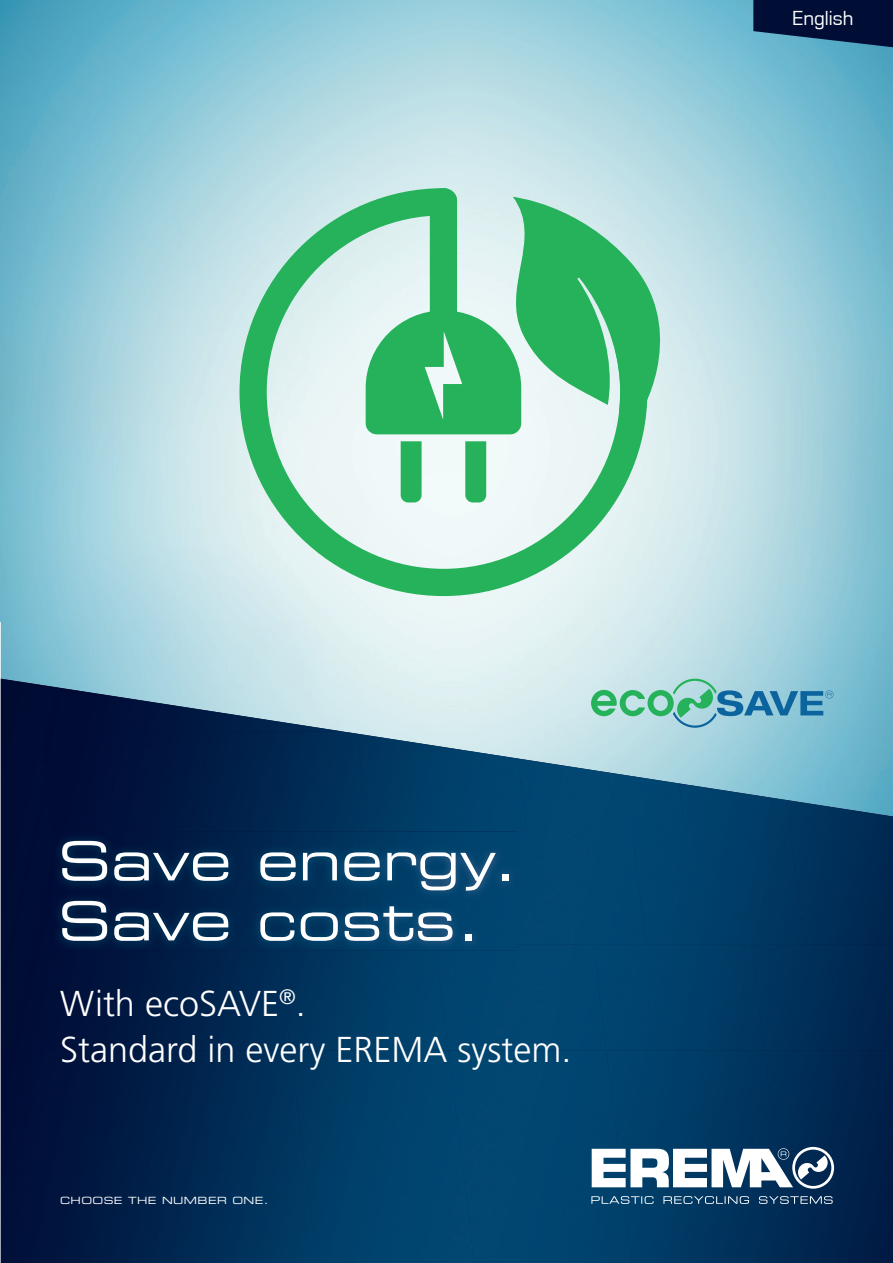
<style>
.page{position:relative;width:893px;height:1263px;background:#fff}
.page>*{position:absolute;margin:0;border:0;box-sizing:border-box;transform-origin:0 0}
.t1{font:54px/60px "Eurostile Extended Two";color:#fff}
.t2{font:300 36px/46.5px "Frutiger";color:#fff}
.t3{font:21px "Eurostile";color:#fff}
.t4{font:9.9px "Eurostile Extended Two";letter-spacing:.04em;color:#fff}
</style>
<div class="page">
<img style="left:1px;top:0;width:892px;height:679px">
<svg style="left:47px;top:679px;width:846px;height:121px;background:#aad5e0"></svg>
<img style="left:1px;top:1157px;width:144px;height:106px">
<img style="left:145px;top:1157px;width:158px;height:106px">
<div style="left:303px;top:1157px;width:158px;height:106px;background:#00436d"></div>
<div style="left:461px;top:1157px;width:158px;height:106px;background:#004671"></div>
<img style="left:619px;top:1189px;width:158px;height:74px">
<img style="left:777px;top:1157px;width:116px;height:106px">
<div style="left:1px;top:1050px;width:131px;height:107px;background:#00133c"></div>
<img style="left:132px;top:1050px;width:158px;height:107px">
<img style="left:290px;top:1050px;width:158px;height:107px">
<div style="left:448px;top:1050px;width:158px;height:107px;background:#014671"></div>
<img style="left:606px;top:1050px;width:158px;height:97px">
<img style="left:764px;top:1050px;width:129px;height:107px">
<div style="left:1px;top:944px;width:119px;height:106px;background:#000f39"></div>
<img style="left:120px;top:951px;width:158px;height:99px">
<img style="left:278px;top:951px;width:158px;height:99px">
<div style="left:436px;top:944px;width:157px;height:106px;background:#014671"></div>
<img style="left:593px;top:944px;width:158px;height:106px">
<img style="left:751px;top:944px;width:142px;height:106px">
<div style="left:1px;top:785px;width:52px;height:159px;background:#000d34"></div>
<div style="left:517px;top:838px;width:115px;height:106px;background:#014671"></div>
<div style="left:632px;top:838px;width:154px;height:106px;background:#003f69"></div>
<img style="left:786px;top:800px;width:107px;height:144px">
<div style="left:40px;top:732px;width:158px;height:104px;background:#00113a"></div>
<img style="left:198px;top:731px;width:171px;height:100px">
<img style="left:357px;top:734px;width:170px;height:97px">
<img style="left:517px;top:758px;width:168px;height:80px">
<img style="left:679px;top:784px;width:112px;height:54px">
<div style="left:1px;top:679px;width:46px;height:106px;background:#000c33"></div>
<svg style="left:678px;top:783px;width:11px;height:2px"></svg>
<img style="left:35px;top:684px;width:310px;height:48px">
<svg style="left:592px;top:1147px;width:242px;height:42px"></svg>
<svg style="left:591px;top:1196px;width:242px;height:8px;background:#3d6585"></svg>
<img style="left:53px;top:831px;width:145px;height:120px">
<img style="left:198px;top:831px;width:160px;height:120px">
<img style="left:358px;top:831px;width:159px;height:120px">
<svg style="left:591px;top:679px;width:242px;height:49px;background:#84c2c5"></svg>
<svg style="left:753px;top:0;width:140px;height:49px;background:#132e52"></svg>
<svg style="left:239px;top:188px;width:408px;height:408px"></svg>
<svg style="left:366px;top:197px;width:318px;height:237px;background:#79cd9e"></svg>
<p class="t3" style="left:793px;top:6px;width:62px">English</p>
<h1 class="t1" style="left:58px;top:830px;width:461px">Save energy.<br>Save costs.</h1>
<p class="t2" style="left:60px;top:980px;width:513px">With ecoSAVE<sup>®</sup>.<br>Standard in every EREMA system.</p>
<p class="t4" style="left:60px;top:1193px;width:210px">CHOOSE THE NUMBER ONE.</p>
</div>
